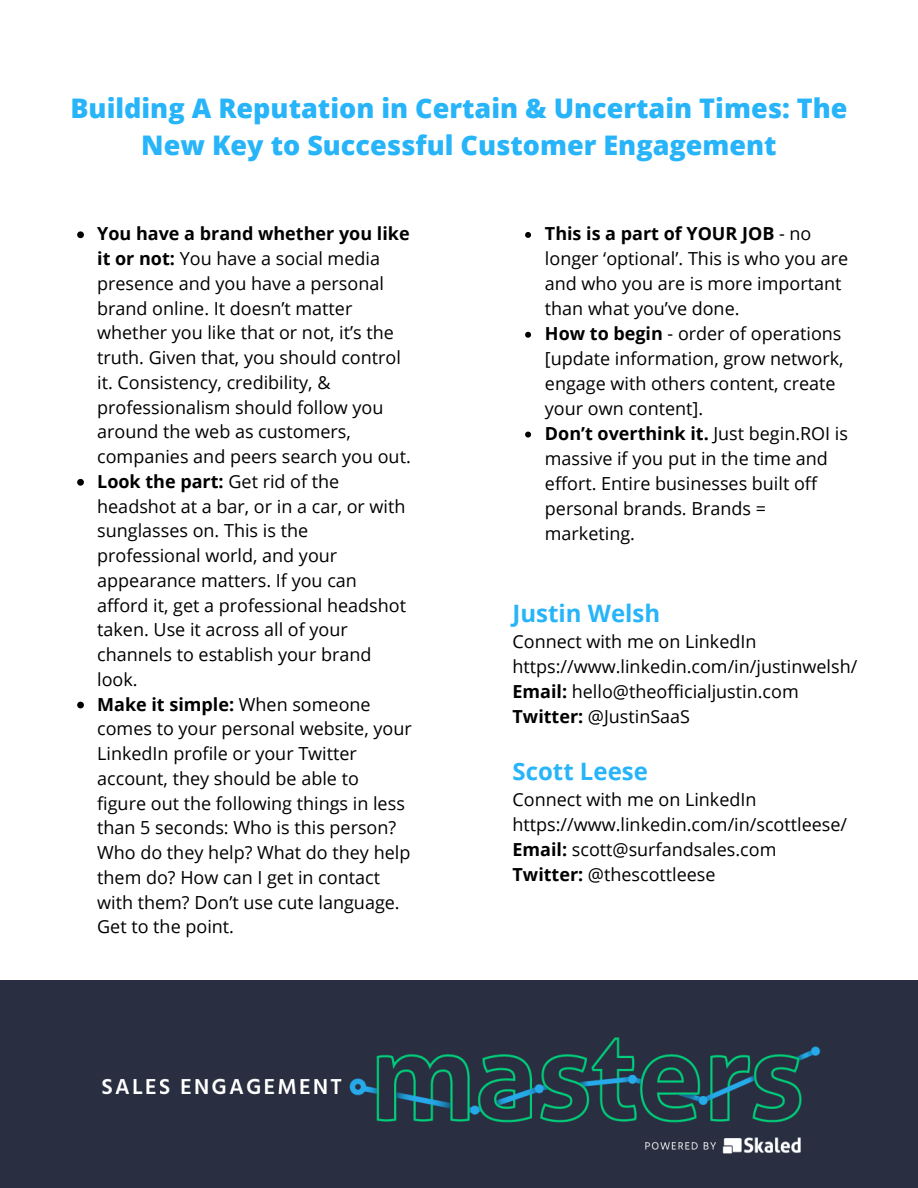
<style>
.page{position:relative;width:918px;height:1188px;background:#fff}
.page>*{position:absolute;margin:0;border:0;box-sizing:border-box;transform-origin:0 0}
.t1{font:800 27px/37px "Open Sans";color:#27b4f9;text-align:center}
.t2{font:700 24px "Open Sans";color:#27b4f9}
.t3{font:18px/24.8px "Open Sans";color:#000}
.s1{font-weight:700}
</style>
<div class="page">
<div style="left:0;top:981px;width:918px;height:207px;background:#292f40"></div>
<img style="left:102px;top:1037px;width:719px;height:117px">
<svg style="left:77px;top:231px;width:7px;height:7px"></svg>
<svg style="left:77px;top:479px;width:7px;height:7px"></svg>
<svg style="left:77px;top:702px;width:7px;height:6px"></svg>
<svg style="left:525px;top:232px;width:6px;height:6px"></svg>
<svg style="left:525px;top:332px;width:6px;height:6px"></svg>
<svg style="left:525px;top:432px;width:6px;height:6px"></svg>
<h1 class="t1" style="left:70px;top:89px;width:779px">Building A Reputation in Certain &amp; Uncertain Times: The<br>New Key to Successful Customer Engagement</h1>
<p class="t3" style="left:97px;top:221px;width:316px"><span class="s1">You have a brand whether you like it or not:</span> You have a social media presence and you have a personal brand online. It doesn’t matter whether you like that or not, it’s the truth. Given that, you should control it. Consistency, credibility, &amp; professionalism should follow you around the web as customers, companies and peers search you out.<br><span class="s1">Look the part:</span> Get rid of the headshot at a bar, or in a car, or with sunglasses on. This is the professional world, and your appearance matters. If you can afford it, get a professional headshot taken. Use it across all of your channels to establish your brand look.<br><span class="s1">Make it simple:</span> When someone comes to your personal website, your<br>LinkedIn profile or your Twitter account, they should be able to figure out the following things in less than 5 seconds: Who is this person?<br>Who do they help? What do they help them do? How can I get in contact with them? Don’t use cute language.<br>Get to the point.</p>
<p class="t3" style="left:545px;top:221px;width:305px"><span class="s1">This is a part of YOUR JOB</span> - no longer ‘optional’. This is who you are and who you are is more important than what you’ve done.<br><span class="s1">How to begin</span> - order of operations [update information, grow network, engage with others content, create your own content].<br><span class="s1">Don’t overthink it.</span> Just begin.ROI is massive if you put in the time and effort. Entire businesses built off personal brands. Brands = marketing.</p>
<h2 class="t2" style="left:513px;top:597px;width:149px">Justin Welsh</h2>
<p class="t3" style="left:513px;top:629px;width:346px">Connect with me on LinkedIn https://www.linkedin.com/in/justinwelsh/ <span class="s1">Email:</span> hello@theofficialjustin.com <span class="s1">Twitter:</span> @JustinSaaS</p>
<h2 class="t2" style="left:513px;top:755px;width:137px">Scott Leese</h2>
<p class="t3" style="left:513px;top:787px;width:336px">Connect with me on LinkedIn https://www.linkedin.com/in/scottleese/ <span class="s1">Email:</span> scott@surfandsales.com <span class="s1">Twitter:</span> @thescottleese</p>
</div>
